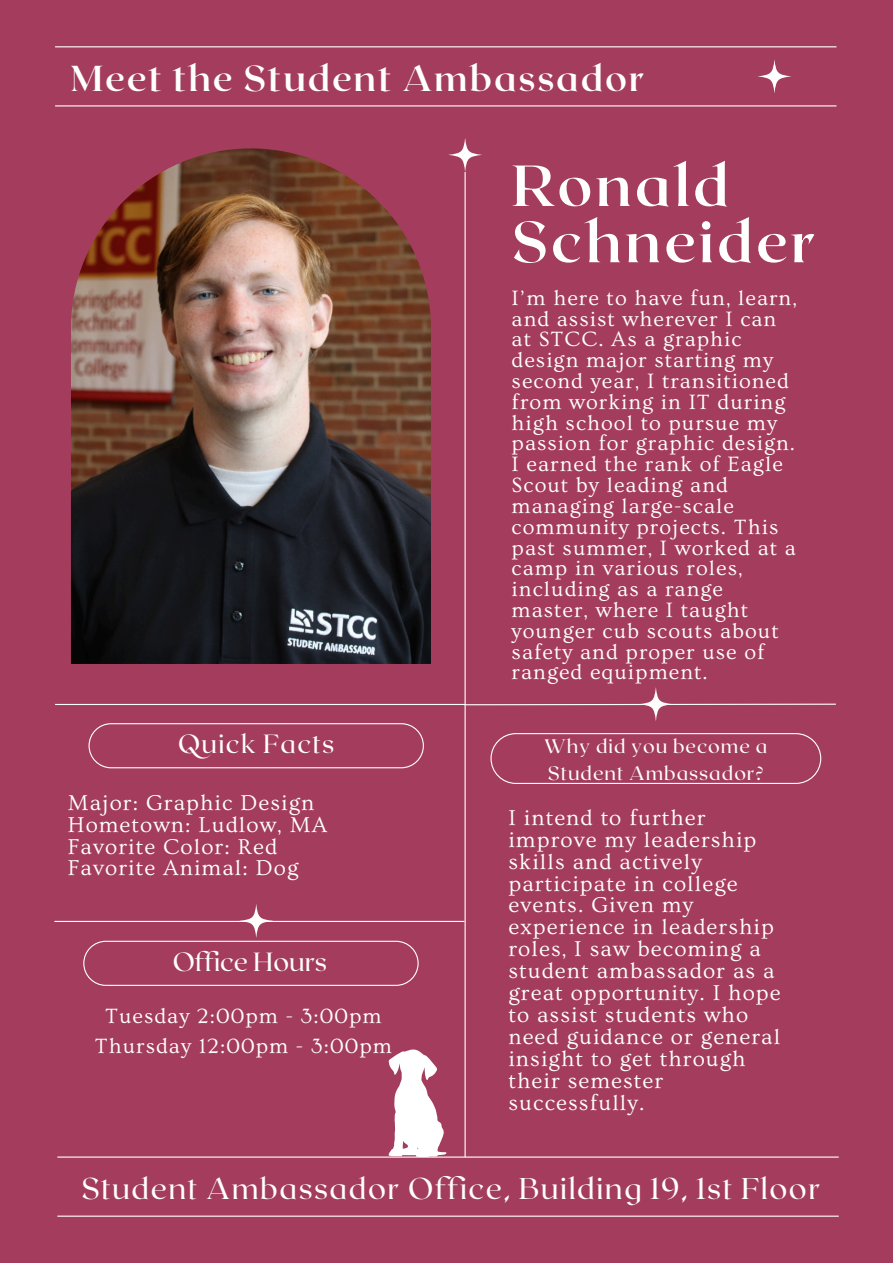
<style>
.page{position:relative;width:893px;height:1263px;background:#a43d5d}
.page>*{position:absolute;margin:0;border:0;box-sizing:border-box;transform-origin:0 0}
.t1{font:700 57.75px/56.2px "Roxborough CF";letter-spacing:.05em;color:#fff}
.t2{font:700 36px "Roxborough CF";letter-spacing:.05em;color:#fff}
.t3{font:30px "Roxborough CF";letter-spacing:.05em;color:#fff}
.t4{font:26.25px "Roxborough CF";color:#fff}
.t5{font:26.25px "Roxborough CF";letter-spacing:.05em;color:#fff}
.t6{font:22.5px/21.9px "Ovo";letter-spacing:.05em;color:#fff}
.t7{font:21.75px/20.9px "Ovo";letter-spacing:.05em;color:#fff}
.t8{font:19.5px/27px "Roxborough CF";letter-spacing:.05em;color:#fff}
</style>
<div class="page">
<hr style="left:55px;top:46px;width:781px;height:1px;background:#fff">
<hr style="left:55px;top:704px;width:410px;height:1px;background:#fff">
<hr style="left:55px;top:105px;width:781px;height:1px;background:#fff">
<hr style="left:54px;top:921px;width:410px;height:1px;background:#fff">
<hr style="left:464px;top:172px;width:2px;height:985px;background:#fff">
<svg style="left:758px;top:60px;width:33px;height:33px"></svg>
<svg style="left:448px;top:138px;width:34px;height:34px"></svg>
<img style="left:71px;top:148px;width:360px;height:516px">
<svg style="left:490px;top:733px;width:331px;height:51px"></svg>
<svg style="left:88px;top:723px;width:336px;height:45px"></svg>
<svg style="left:83px;top:904px;width:335px;height:82px"></svg>
<svg style="left:463px;top:687px;width:373px;height:34px"></svg>
<hr style="left:57px;top:1156px;width:781px;height:1px;background:#fff">
<hr style="left:57px;top:1215px;width:781px;height:2px;background:#fff">
<svg style="left:388px;top:1049px;width:58px;height:108px"></svg>
<p class="t2" style="left:71px;top:55px;width:575px">Meet the Student Ambassador</p>
<p class="t1" style="left:511px;top:155px;width:305px">Ronald<br>Schneider</p>
<p class="t7" style="left:511px;top:288px;width:287px">I’m here to have fun, learn, and assist wherever I can at STCC. As a graphic design major starting my second year, I transitioned from working in IT during high school to pursue my passion for graphic design.<br>I earned the rank of Eagle<br>Scout by leading and managing large-scale community projects. This past summer, I worked at a camp in various roles, including as a range master, where I taught younger cub scouts about safety and proper use of ranged equipment.</p>
<p class="t5" style="left:178px;top:727px;width:158px">Quick Facts</p>
<h1 class="t8" style="left:544px;top:731px;width:224px">Why did you become a<br>Student Ambassador?</h1>
<p class="t6" style="left:68px;top:792px;width:261px">Major: Graphic Design<br>Hometown: Ludlow, MA<br>Favorite Color: Red<br>Favorite Animal: Dog</p>
<p class="t4" style="left:173px;top:944px;width:156px">Office Hours</p>
<h2 class="t7" style="left:95px;top:1001px;width:298px;line-height:30.4px;text-align:center">Tuesday 2:00pm - 3:00pm<br>Thursday 12:00pm - 3:00pm</h2>
<p class="t6" style="left:508px;top:807px;width:274px">I intend to further improve my leadership skills and actively participate in college events. Given my experience in leadership roles, I saw becoming a student ambassador as a great opportunity. I hope to assist students who need guidance or general insight to get through their semester successfully.</p>
<p class="t3" style="left:81px;top:1169px;width:740px">Student Ambassador Office, Building 19, 1st Floor</p>
</div>
